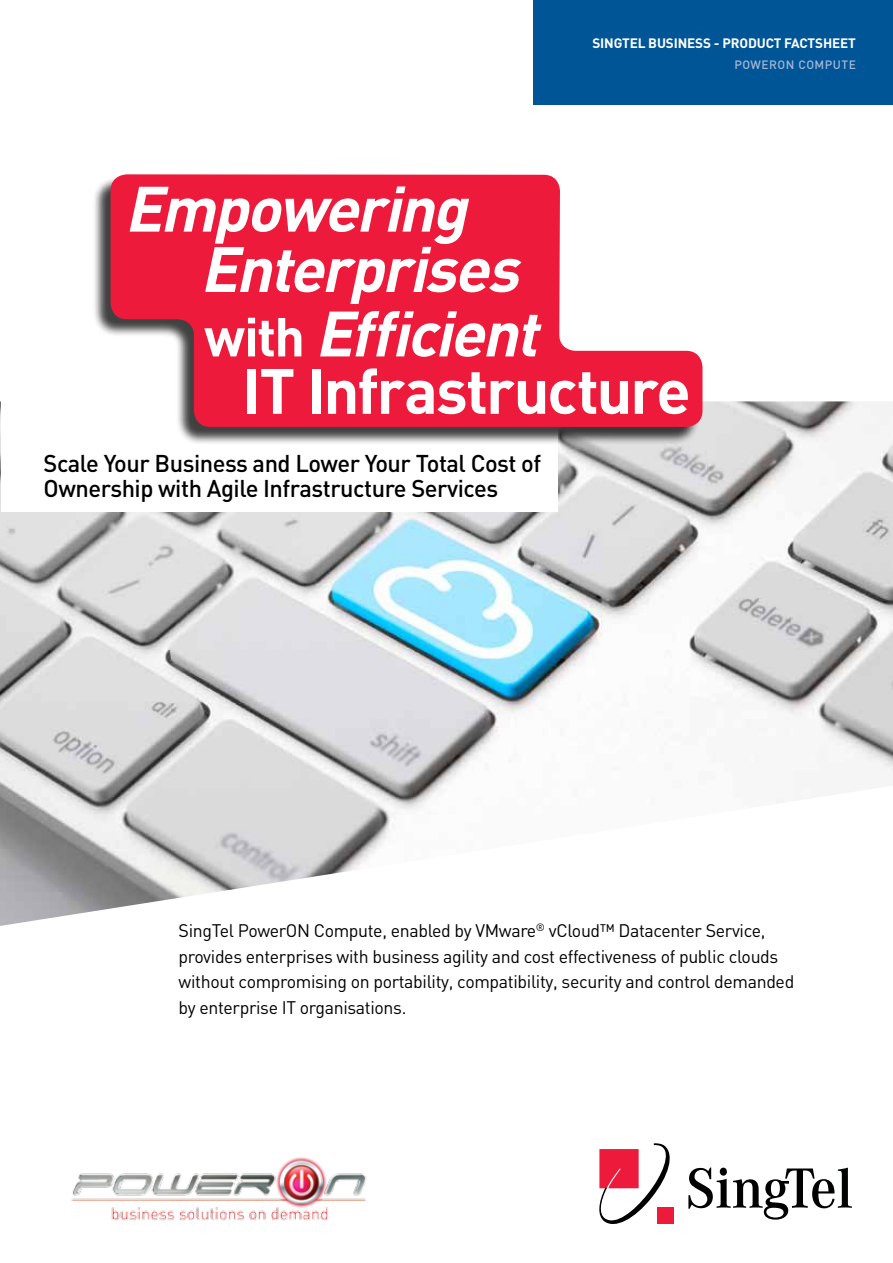
<style>
.page{position:relative;width:893px;height:1263px;background:#fff}
.page>*{position:absolute;margin:0;border:0;box-sizing:border-box;transform-origin:0 0}
.t1{font:italic 700 63px/62.4px "DIN";color:#fff}
.t2{font:700 63px "DIN";letter-spacing:-.035em;color:#fff}
.t3{font:500 24px/25.5px "DIN";letter-spacing:-.02em;color:#000}
.t4{font:18px/25.5px "DIN";letter-spacing:-.02em;color:#000}
.t5{font:700 13.5px "DIN";letter-spacing:-.01em;color:#fff}
.t6{font:500 12px "DIN";letter-spacing:.04em;color:#a4b6d6}
.s1{font-style:normal;font-size:54px}
</style>
<div class="page">
<div style="left:534px;top:0;width:359px;height:105px;background:#005596"></div>
<svg style="left:688px;top:1167px;width:164px;height:52px"></svg>
<svg style="left:599px;top:1143px;width:75px;height:81px"></svg>
<img style="left:0;top:401px;width:893px;height:525px">
<div style="left:1px;top:399px;width:557px;height:113px;background:#fff"></div>
<div style="left:92px;top:177px;width:608px;height:269px;background:#000;opacity:.75"></div>
<svg style="left:111px;top:174px;width:591px;height:253px;fill:#ed1a3b"></svg>
<img style="left:71px;top:1157px;width:296px;height:64px">
<p class="t5" style="left:592px;top:35px;width:262px">SINGTEL BUSINESS - PRODUCT FACTSHEET</p>
<p class="t6" style="left:734px;top:57px;width:123px">POWERON COMPUTE</p>
<h1 class="t1" style="left:200px;top:175px;width:356px;text-indent:-75px">Empowering<br>Enterprises<br><span class="s1">W I T H</span> Efficient</h1>
<h1 class="t2" style="left:242px;top:350px;width:450px">IT I NFRASTRUCTURE</h1>
<h2 class="t3" style="left:44px;top:450px;width:499px">Scale Your Business and Lower Your Total Cost of<br>Ownership with Agile Infrastructure Services</h2>
<p class="t4" style="left:179px;top:918px;width:617px">SingTel PowerON Compute, enabled by VMware<sup>®</sup> vCloud™ Datacenter Service, provides enterprises with business agility and cost effectiveness of public clouds without compromising on portability, compatibility, security and control demanded by enterprise IT organisations.</p>
</div>
